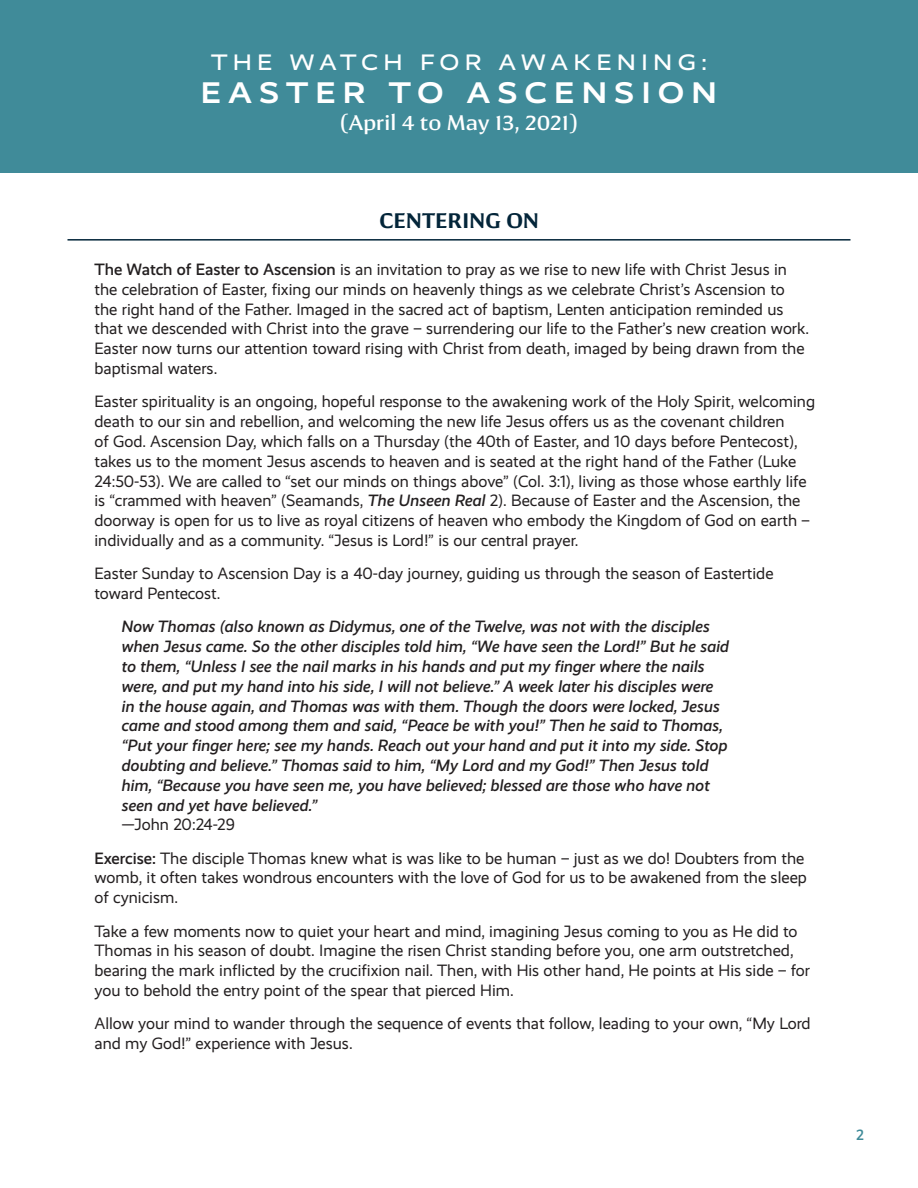
<style>
.page{position:relative;width:918px;height:1188px;background:#fff}
.page>*{position:absolute;margin:0;border:0;box-sizing:border-box;transform-origin:0 0}
.t1{font:700 30px "Realist Wide";letter-spacing:.26em;color:#fff}
.t2{font:500 22.5px "Realist Wide";letter-spacing:.255em;color:#fff}
.t3{font:500 21px "Conglomerate";color:#fff}
.t4{font:600 21px "Conglomerate";letter-spacing:.015em;color:#032539}
.t5{font:16.5px/19.8px "Realist";color:#231f20}
.t6{font:italic 500 16.5px/19.8px "Realist";color:#231f20}
.t7{font:500 15px "Realist";color:#408b99}
.s1{font-weight:500}
.s2{font-weight:500;font-style:italic}
</style>
<div class="page">
<hr style="left:68px;top:239px;width:782px;height:2px;background:#032539">
<div style="left:0;top:0;width:918px;height:173px;background:#408b99"></div>
<h2 class="t2" style="left:211px;top:49px;width:497px">THE WATCH FOR AWAKENING:</h2>
<h1 class="t1" style="left:201px;top:75px;width:517px">EASTER TO ASCENSION</h1>
<p class="t3" style="left:339px;top:109px;width:241px">(April 4 to May 13, 2021)</p>
<p class="t4" style="left:379px;top:207px;width:161px">CENTERING ON</p>
<p class="t5" style="left:94px;top:260px;width:716px"><span class="s1">The Watch of Easter to Ascension</span> is an invitation to pray as we rise to new life with Christ Jesus in the celebration of Easter, fixing our minds on heavenly things as we celebrate Christ’s Ascension to the right hand of the Father. Imaged in the sacred act of baptism, Lenten anticipation reminded us that we descended with Christ into the grave – surrendering our life to the Father’s new creation work.<br>Easter now turns our attention toward rising with Christ from death, imaged by being drawn from the baptismal waters.</p>
<p class="t5" style="left:94px;top:392px;width:722px">Easter spirituality is an ongoing, hopeful response to the awakening work of the Holy Spirit, welcoming death to our sin and rebellion, and welcoming the new life Jesus offers us as the covenant children<br>of God. Ascension Day, which falls on a Thursday (the 40th of Easter, and 10 days before Pentecost), takes us to the moment Jesus ascends to heaven and is seated at the right hand of the Father (Luke 24:50-53). We are called to “set our minds on things above” (Col. 3:1), living as those whose earthly life is “crammed with heaven” (Seamands, <span class="s2">The Unseen Real</span> 2). Because of Easter and the Ascension, the doorway is open for us to live as royal citizens of heaven who embody the Kingdom of God on earth – individually and as a community. “Jesus is Lord!” is our central prayer.</p>
<p class="t5" style="left:94px;top:564px;width:681px">Easter Sunday to Ascension Day is a 40-day journey, guiding us through the season of Eastertide toward Pentecost.</p>
<p class="t6" style="left:121px;top:617px;width:609px">Now Thomas (also known as Didymus, one of the Twelve, was not with the disciples when Jesus came. So the other disciples told him, “We have seen the Lord!” But he said to them, “Unless I see the nail marks in his hands and put my finger where the nails were, and put my hand into his side, I will not believe.” A week later his disciples were in the house again, and Thomas was with them. Though the doors were locked, Jesus came and stood among them and said, “Peace be with you!” Then he said to Thomas, “Put your finger here; see my hands. Reach out your hand and put it into my side. Stop doubting and believe.” Thomas said to him, “My Lord and my God!” Then Jesus told him, “Because you have seen me, you have believed; blessed are those who have not seen and yet have believed.”</p>
<p class="t5" style="left:94px;top:808px;width:711px;line-height:33.3px;text-indent:27px">—John 20:24-29<br><span class="s1">Exercise:</span> The disciple Thomas knew what is was like to be human – just as we do! Doubters from the</p>
<p class="t5" style="left:94px;top:868px;width:714px">womb, it often takes wondrous encounters with the love of God for us to be awakened from the sleep of cynicism.</p>
<p class="t5" style="left:94px;top:921px;width:717px">Take a few moments now to quiet your heart and mind, imagining Jesus coming to you as He did to Thomas in his season of doubt. Imagine the risen Christ standing before you, one arm outstretched, bearing the mark inflicted by the crucifixion nail. Then, with His other hand, He points at His side – for you to behold the entry point of the spear that pierced Him.</p>
<p class="t5" style="left:94px;top:1014px;width:718px">Allow your mind to wander through the sequence of events that follow, leading to your own, “My Lord and my God!” experience with Jesus.</p>
<p class="t7" style="left:856px;top:1126px;width:9px">2</p>
</div>
